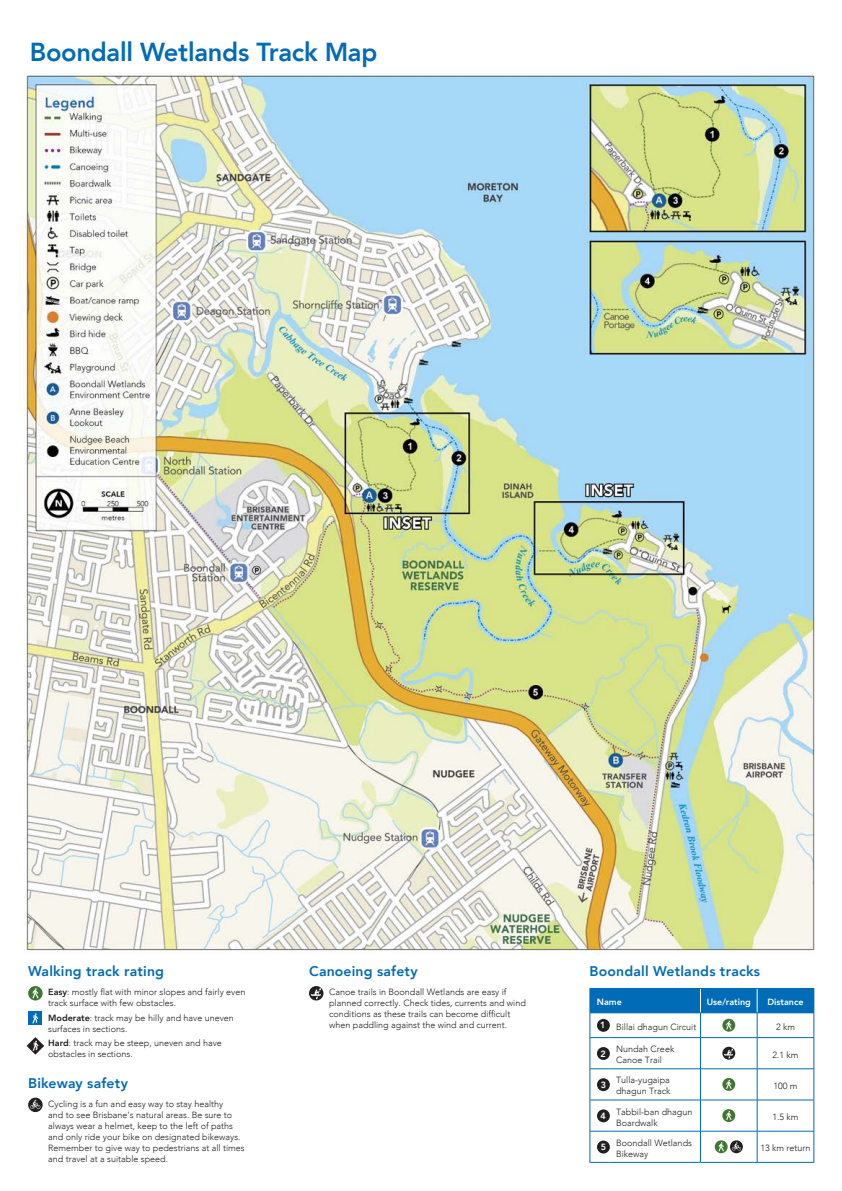
<style>
.page{position:relative;width:842px;height:1191px;background:#fff}
.page>*{position:absolute;margin:0;border:0;box-sizing:border-box;transform-origin:0 0}
.t1{font:800 26px "Avenir";letter-spacing:-.01em;color:#006bb6}
.t2{font:800 14px "Avenir";letter-spacing:.015em;color:#006bb6}
.t3{font:300 9px/11px "Avenir";color:#231f20}
.t4{font:800 9px "Avenir";color:#fff}
.s1{font-weight:800}
</style>
<div class="page">
<img style="left:20px;top:72px;width:795px;height:883px">
<div style="left:590px;top:988px;width:110px;height:24px;background:#006bb6"></div>
<div style="left:700px;top:988px;width:57px;height:24px;background:#006bb6"></div>
<div style="left:757px;top:988px;width:57px;height:24px;background:#006bb6"></div>
<hr style="left:610px;top:1012px;width:90px;height:1px;background:#006bb6">
<svg style="left:700px;top:988px;width:1px;height:49px"></svg>
<hr style="left:700px;top:1012px;width:57px;height:1px;background:#006bb6">
<svg style="left:757px;top:989px;width:1px;height:48px"></svg>
<hr style="left:757px;top:1012px;width:57px;height:1px;background:#006bb6">
<svg style="left:814px;top:988px;width:1px;height:49px"></svg>
<hr style="left:590px;top:1037px;width:1px;height:31px;background:#006bb6">
<svg style="left:590px;top:1012px;width:20px;height:26px"></svg>
<hr style="left:610px;top:1037px;width:90px;height:1px;background:#006bb6">
<hr style="left:700px;top:1037px;width:1px;height:31px;background:#006bb6">
<hr style="left:700px;top:1037px;width:57px;height:1px;background:#006bb6">
<hr style="left:757px;top:1037px;width:57px;height:1px;background:#006bb6">
<hr style="left:757px;top:1037px;width:1px;height:31px;background:#006bb6">
<hr style="left:814px;top:1037px;width:1px;height:31px;background:#006bb6">
<hr style="left:590px;top:1069px;width:1px;height:30px;background:#006bb6">
<svg style="left:590px;top:1068px;width:20px;height:1px"></svg>
<hr style="left:610px;top:1068px;width:90px;height:1px;background:#006bb6">
<hr style="left:700px;top:1069px;width:1px;height:30px;background:#006bb6">
<hr style="left:700px;top:1068px;width:57px;height:1px;background:#006bb6">
<hr style="left:757px;top:1068px;width:57px;height:1px;background:#006bb6">
<hr style="left:757px;top:1069px;width:1px;height:30px;background:#006bb6">
<hr style="left:814px;top:1069px;width:1px;height:30px;background:#006bb6">
<hr style="left:590px;top:1100px;width:1px;height:31px;background:#006bb6">
<svg style="left:590px;top:1099px;width:20px;height:1px"></svg>
<hr style="left:610px;top:1099px;width:90px;height:1px;background:#006bb6">
<hr style="left:700px;top:1100px;width:1px;height:31px;background:#006bb6">
<hr style="left:700px;top:1099px;width:57px;height:1px;background:#006bb6">
<hr style="left:757px;top:1099px;width:57px;height:1px;background:#006bb6">
<hr style="left:757px;top:1100px;width:1px;height:31px;background:#006bb6">
<hr style="left:814px;top:1100px;width:1px;height:31px;background:#006bb6">
<hr style="left:590px;top:1131px;width:1px;height:31px;background:#006bb6">
<svg style="left:590px;top:1131px;width:20px;height:1px"></svg>
<svg style="left:590px;top:1162px;width:20px;height:1px"></svg>
<hr style="left:610px;top:1131px;width:90px;height:1px;background:#006bb6">
<hr style="left:610px;top:1162px;width:90px;height:1px;background:#006bb6">
<hr style="left:700px;top:1131px;width:1px;height:31px;background:#006bb6">
<hr style="left:700px;top:1131px;width:57px;height:1px;background:#006bb6">
<hr style="left:757px;top:1131px;width:57px;height:1px;background:#006bb6">
<hr style="left:757px;top:1131px;width:1px;height:31px;background:#006bb6">
<hr style="left:814px;top:1131px;width:1px;height:31px;background:#006bb6">
<hr style="left:700px;top:1162px;width:57px;height:1px;background:#006bb6">
<hr style="left:757px;top:1162px;width:57px;height:1px;background:#006bb6">
<div style="left:597px;top:1019px;width:13px;height:12px;background:#231f20;border-radius:50%"></div>
<div style="left:597px;top:1047px;width:13px;height:13px;background:#231f20;border-radius:50%"></div>
<div style="left:597px;top:1078px;width:13px;height:13px;background:#231f20;border-radius:50%"></div>
<div style="left:597px;top:1109px;width:13px;height:13px;background:#231f20;border-radius:50%"></div>
<div style="left:597px;top:1140px;width:13px;height:13px;background:#231f20;border-radius:50%"></div>
<svg style="left:715px;top:1140px;width:13px;height:13px"></svg>
<svg style="left:718px;top:1142px;width:6px;height:9px"></svg>
<svg style="left:730px;top:1140px;width:13px;height:13px"></svg>
<svg style="left:732px;top:1142px;width:9px;height:8px"></svg>
<svg style="left:722px;top:1018px;width:13px;height:13px"></svg>
<svg style="left:726px;top:1020px;width:6px;height:10px"></svg>
<svg style="left:722px;top:1046px;width:13px;height:13px"></svg>
<svg style="left:724px;top:1048px;width:9px;height:10px"></svg>
<svg style="left:722px;top:1078px;width:13px;height:12px"></svg>
<svg style="left:726px;top:1079px;width:6px;height:10px"></svg>
<svg style="left:722px;top:1109px;width:13px;height:13px"></svg>
<svg style="left:726px;top:1111px;width:6px;height:9px"></svg>
<div style="left:28px;top:986px;width:15px;height:14px;background:#407730;border-radius:50%"></div>
<svg style="left:32px;top:988px;width:7px;height:10px"></svg>
<div style="left:29px;top:1011px;width:13px;height:14px;background:#006bb6"></div>
<svg style="left:32px;top:1013px;width:7px;height:11px"></svg>
<svg style="left:27px;top:1037px;width:17px;height:17px"></svg>
<svg style="left:28px;top:1097px;width:15px;height:15px"></svg>
<svg style="left:30px;top:1099px;width:10px;height:10px"></svg>
<div style="left:309px;top:986px;width:14px;height:14px;background:#231f20;border-radius:50%"></div>
<svg style="left:311px;top:988px;width:10px;height:11px"></svg>
<h2 class="t1" style="left:30px;top:32px;width:349px">Boondall Wetlands Track Map</h2>
<h3 class="t2" style="left:28px;top:960px;width:137px">Walking track rating</h3>
<p class="t3" style="left:48px;top:986px;width:199px"><span class="s1">Easy</span>: mostly flat with minor slopes and fairly even track surface with few obstacles.</p>
<p class="t3" style="left:48px;top:1012px;width:187px"><span class="s1">Moderate</span>: track may be hilly and have uneven surfaces in sections.</p>
<p class="t3" style="left:48px;top:1037px;width:175px"><span class="s1">Hard</span>: track may be steep, uneven and have obstacles in sections.</p>
<h3 class="t2" style="left:28px;top:1072px;width:101px">Bikeway safety</h3>
<p class="t3" style="left:48px;top:1098px;width:198px">Cycling is a fun and easy way to stay healthy<br>and to see Brisbane’s natural areas. Be sure to always wear a helmet, keep to the left of paths and only ride your bike on designated bikeways.<br>Remember to give way to pedestrians at all times and travel at a suitable speed.</p>
<h3 class="t2" style="left:309px;top:960px;width:110px">Canoeing safety</h3>
<p class="t3" style="left:329px;top:986px;width:198px">Canoe trails in Boondall Wetlands are easy if planned correctly. Check tides, currents and wind conditions as these trails can become difficult when paddling against the wind and current.</p>
<h3 class="t2" style="left:590px;top:960px;width:172px">Boondall Wetlands tracks</h3>
<p class="t4" style="left:597px;top:995px;width:26px">Name</p>
<p class="t4" style="left:707px;top:995px;width:46px">Use/rating</p>
<p class="t4" style="left:767px;top:995px;width:38px">Distance</p>
<p class="t4" style="left:600px;top:1018px;width:7px">1</p>
<p class="t3" style="left:616px;top:1021px;width:82px">Billai dhagun Circuit</p>
<p class="t3" style="left:776px;top:1021px;width:21px">2 km</p>
<p class="t4" style="left:600px;top:1046px;width:7px">2</p>
<p class="t3" style="left:616px;top:1043px;width:60px">Nundah Creek<br>Canoe Trail</p>
<p class="t3" style="left:772px;top:1049px;width:28px">2.1 km</p>
<p class="t4" style="left:601px;top:1077px;width:7px">3</p>
<p class="t3" style="left:616px;top:1074px;width:56px">Tulla-yugaipa dhagun Track</p>
<p class="t3" style="left:773px;top:1080px;width:26px">100 m</p>
<p class="t4" style="left:600px;top:1108px;width:7px">4</p>
<p class="t3" style="left:616px;top:1106px;width:78px">Tabbil-ban dhagun<br>Boardwalk</p>
<p class="t3" style="left:772px;top:1111px;width:28px">1.5 km</p>
<p class="t4" style="left:601px;top:1140px;width:7px">5</p>
<p class="t3" style="left:616px;top:1137px;width:77px">Boondall Wetlands<br>Bikeway</p>
<p class="t3" style="left:760px;top:1142px;width:52px">13 km return</p>
</div>
